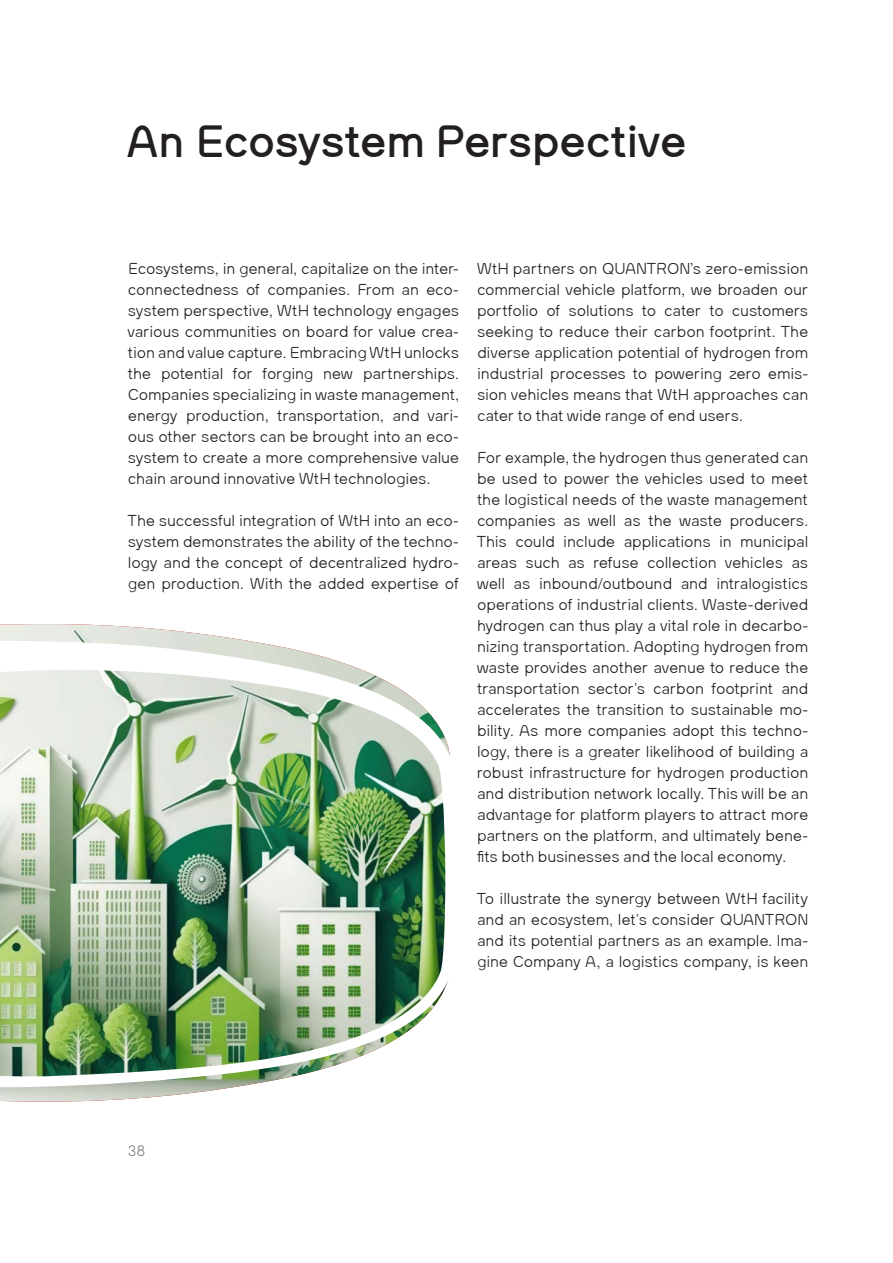
<style>
.page{position:relative;width:893px;height:1263px;background:#fff}
.page>*{position:absolute;margin:0;border:0;box-sizing:border-box;transform-origin:0 0}
.t1{font:600 45px "SK Curiosity";letter-spacing:-.005em;color:#231f20}
.t2{font:300 15.75px/21px "SK Curiosity";color:#231f20;text-align:justify}
.t3{font:300 15px "SK Curiosity";color:#808285}
</style>
<div class="page">
<img style="left:0;top:624px;width:243px;height:478px">
<img style="left:0;top:640px;width:450px;height:449px">
<h1 class="t1" style="left:128px;top:114px;width:559px">An Ecosystem Perspective</h1>
<p class="t2" style="left:128px;top:259px;width:333px">Ecosystems, in general, capitalize on the inter&shy;connectedness of companies. From an eco&shy;system perspective, WtH technology engages various communities on board for value crea&shy;tion and value capture. Embracing WtH unlocks the potential for forging new partnerships.<br>Companies specializing in waste management, energy production, transportation, and vari&shy;ous other sectors can be brought into an eco&shy;system to create a more comprehensive value chain around innovative WtH technologies.</p>
<p class="t2" style="left:128px;top:511px;width:333px">The successful integration of WtH into an eco&shy;system demonstrates the ability of the techno&shy;logy and the concept of decentralized hydro&shy;gen production. With the added expertise of</p>
<p class="t2" style="left:477px;top:259px;width:333px">WtH partners on QUANTRON’s zero-emission commercial vehicle platform, we broaden our portfolio of solutions to cater to customers seeking to reduce their carbon footprint. The diverse application potential of hydrogen from industrial processes to powering zero emis&shy;sion vehicles means that WtH approaches can cater to that wide range of end users.</p>
<p class="t2" style="left:477px;top:448px;width:333px">For example, the hydrogen thus generated can be used to power the vehicles used to meet the logistical needs of the waste management companies as well as the waste producers.<br>This could include applications in municipal areas such as refuse collection vehicles as well as inbound/outbound and intralogistics operations of industrial clients. Waste-derived hydrogen can thus play a vital role in decarbo&shy;nizing transportation. Adopting hydrogen from waste provides another avenue to reduce the transportation sector's carbon footprint and accelerates the transition to sustainable mo&shy;bility. As more companies adopt this techno&shy;logy, there is a greater likelihood of building a robust infrastructure for hydrogen production and distribution network locally. This will be an advantage for platform players to attract more partners on the platform, and ultimately bene&shy;fits both businesses and the local economy.</p>
<p class="t2" style="left:477px;top:889px;width:333px">To illustrate the synergy between WtH facility and an ecosystem, let's consider QUANTRON and its potential partners as an example. Ima&shy;gine Company A, a logistics company, is keen</p>
<p class="t3" style="left:127px;top:1141px;width:19px">38</p>
</div>
